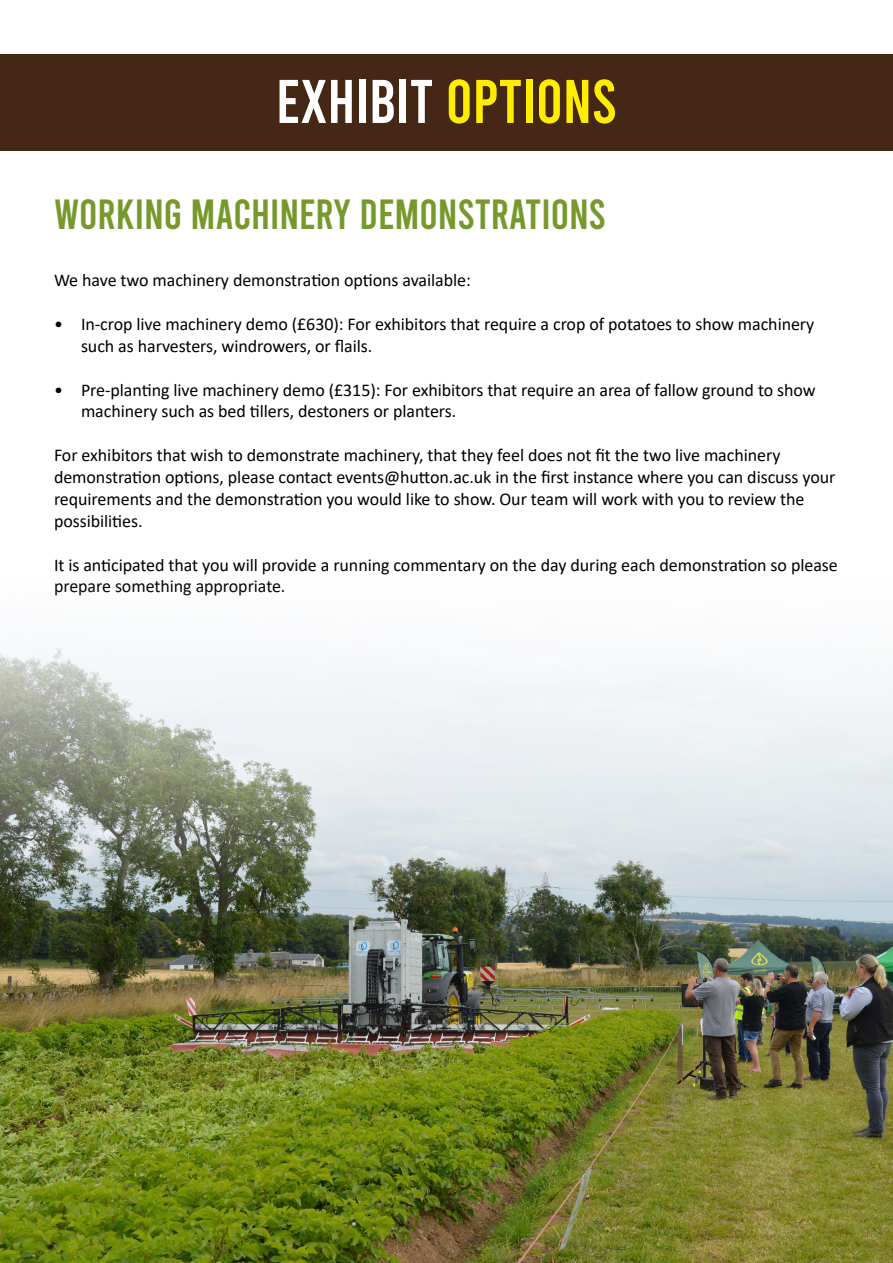
<style>
.page{position:relative;width:893px;height:1263px;background:#fff}
.page>*{position:absolute;margin:0;border:0;box-sizing:border-box;transform-origin:0 0}
.t1{font:61.5px "Bebas";color:#fff}
.t2{font:61.5px "Bebas";color:#ffed00}
.t3{font:42px "Bebas";color:#77992c}
.t4{font:18px/21.8px "Calibri";letter-spacing:-.005em;color:#000}
</style>
<div class="page">
<div style="left:0;top:54px;width:893px;height:96px;background:#442715"></div>
<img style="left:0;top:647px;width:893px;height:616px">
<h1 class="t1" style="left:276px;top:71px;width:47px">EXHIBIT</h1>
<h1 class="t2" style="left:446px;top:71px;width:173px">OPTIONS</h1>
<h2 class="t3" style="left:54px;top:193px;width:551px">WORKING MACHINERY DEMONSTRATIONS</h2>
<p class="t4" style="left:54px;top:269px;width:418px">We have two machinery demonstration options available:</p>
<p class="t4" style="left:81px;top:313px;width:735px;text-indent:-27px">• In-crop live machinery demo (£630): For exhibitors that require a crop of potatoes to show machinery such as harvesters, windrowers, or flails.</p>
<p class="t4" style="left:81px;top:378px;width:736px;text-indent:-27px">• Pre-planting live machinery demo (£315): For exhibitors that require an area of fallow ground to show machinery such as bed tillers, destoners or planters.</p>
<p class="t4" style="left:54px;top:444px;width:783px">For exhibitors that wish to demonstrate machinery, that they feel does not fit the two live machinery demonstration options, please contact events@hutton.ac.uk in the first instance where you can discuss your requirements and the demonstration you would like to show. Our team will work with you to review the possibilities.</p>
<p class="t4" style="left:54px;top:553px;width:785px">It is anticipated that you will provide a running commentary on the day during each demonstration so please prepare something appropriate.</p>
</div>
